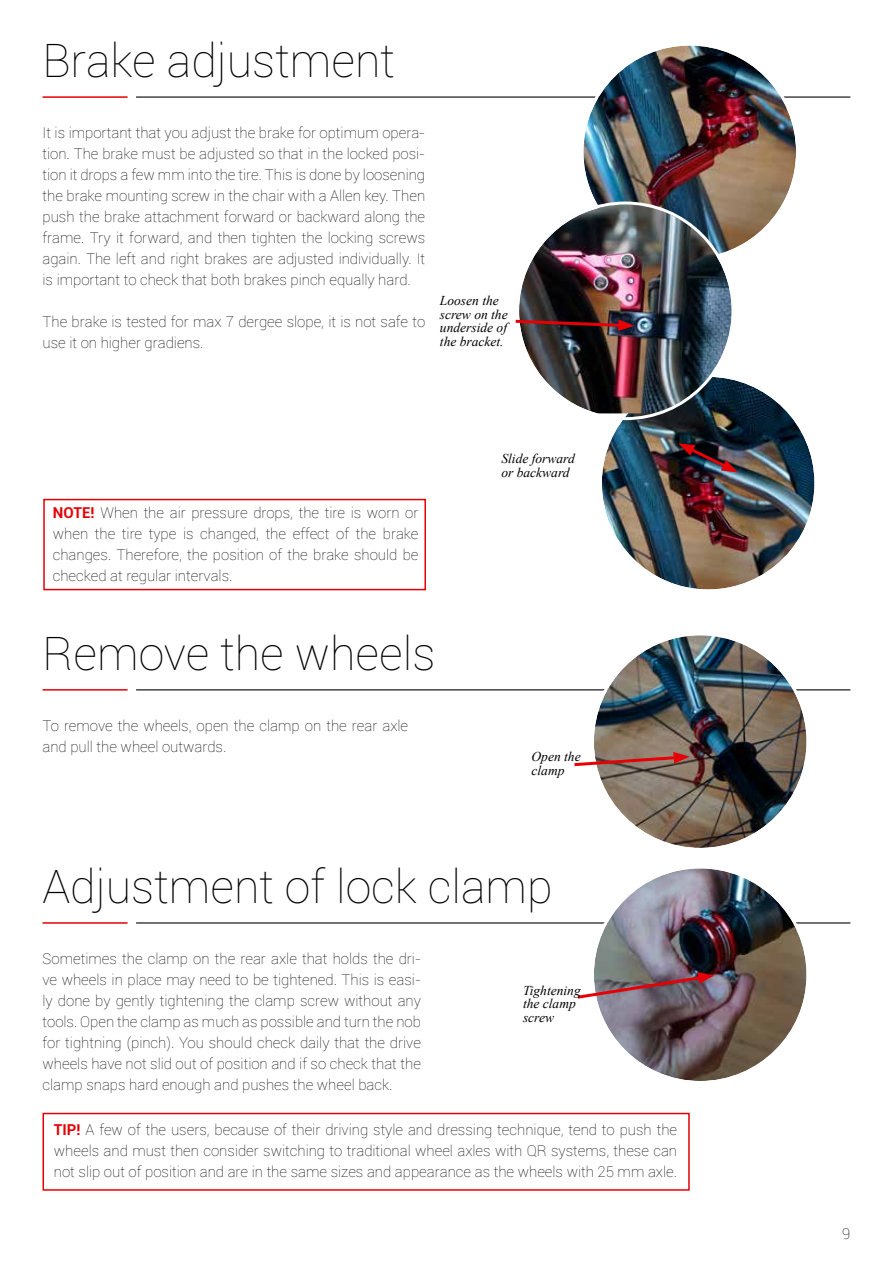
<style>
.page{position:relative;width:893px;height:1263px;background:#fff}
.page>*{position:absolute;margin:0;border:0;box-sizing:border-box;transform-origin:0 0}
.t1{font:100 46.5px "Roboto";color:#000}
.t2{font:100 15px/21px "Roboto";color:#000;text-align:justify}
.t3{font:italic 13.5px/13.5px "Times New Roman";color:#000}
.s1{font-weight:700;color:#e60005}
</style>
<div class="page">
<hr style="left:136px;top:96px;width:714px;height:2px;background:#454347">
<hr style="left:43px;top:96px;width:85px;height:2px;background:#e60005">
<hr style="left:136px;top:689px;width:714px;height:2px;background:#454347">
<hr style="left:43px;top:689px;width:85px;height:2px;background:#e60005">
<img style="left:594px;top:635px;width:212px;height:213px;border-radius:106px">
<div style="left:43px;top:1113px;width:647px;height:78px;border:2px solid #e60005"></div>
<div style="left:43px;top:499px;width:383px;height:91px;border:2px solid #e60005"></div>
<img style="left:583px;top:47px;width:213px;height:202px">
<svg style="left:574px;top:752px;width:116px;height:16px;background:#ac736c"></svg>
<hr style="left:136px;top:922px;width:714px;height:2px;background:#454347">
<hr style="left:43px;top:922px;width:85px;height:2px;background:#e60005">
<img style="left:594px;top:868px;width:212px;height:213px;border-radius:106px">
<svg style="left:577px;top:972px;width:137px;height:29px;background:#8d7078"></svg>
<img style="left:602px;top:377px;width:212px;height:212px;border-radius:106px">
<img style="left:678px;top:443px;width:60px;height:29px">
<img style="left:520px;top:204px;width:212px;height:209px">
<svg style="left:515px;top:318px;width:119px;height:13px;background:#602528"></svg>
<h1 class="t1" style="left:43px;top:29px;width:354px">Brake adjustment</h1>
<p class="t2" style="left:43px;top:122px;width:384px">It is important that you adjust the brake for optimum opera&shy;tion. The brake must be adjusted so that in the locked posi&shy;tion it drops a few mm into the tire. This is done by loosening the brake mounting screw in the chair with a Allen key. Then push the brake attachment forward or backward along the frame. Try it forward, and then tighten the locking screws again. The left and right brakes are adjusted individually. It is important to check that both brakes pinch equally hard.</p>
<p class="t2" style="left:43px;top:311px;width:384px">The brake is tested for max 7 dergee slope, it is not safe to use it on higher gradiens.</p>
<p class="t3" style="left:440px;top:294px;width:69px">Loosen the screw on the underside of the bracket.</p>
<p class="t2" style="left:53px;top:502px;width:367px"><span class="s1">NOTE!</span> When the air pressure drops, the tire is worn or when the tire type is changed, the effect of the brake changes. Therefore, the position of the brake should be checked at regular intervals.</p>
<p class="t3" style="left:501px;top:452px;width:75px">Slide forward or backward</p>
<h1 class="t1" style="left:43px;top:621px;width:394px">Remove the wheels</h1>
<p class="t2" style="left:43px;top:714px;width:367px">To remove the wheels, open the clamp on the rear axle and pull the wheel outwards.</p>
<p class="t3" style="left:531px;top:750px;width:51px">Open the clamp</p>
<h1 class="t1" style="left:43px;top:854px;width:512px">Adjustment of lock clamp</h1>
<p class="t2" style="left:43px;top:947px;width:380px">Sometimes the clamp on the rear axle that holds the dri&shy;ve wheels in place may need to be tightened. This is easi&shy;ly done by gently tightening the clamp screw without any tools. Open the clamp as much as possible and turn the nob for tightning (pinch). You should check daily that the drive wheels have not slid out of position and if so check that the clamp snaps hard enough and pushes the wheel back.</p>
<p class="t3" style="left:523px;top:983px;width:59px">Tightening the clamp screw</p>
<p class="t2" style="left:54px;top:1119px;width:625px"><span class="s1">TIP!</span> A few of the users, because of their driving style and dressing technique, tend to push the wheels and must then consider switching to traditional wheel axles with QR systems, these can not slip out of position and are in the same sizes and appearance as the wheels with 25 mm axle.</p>
<p class="t2" style="left:842px;top:1223px;width:10px">9</p>
</div>
